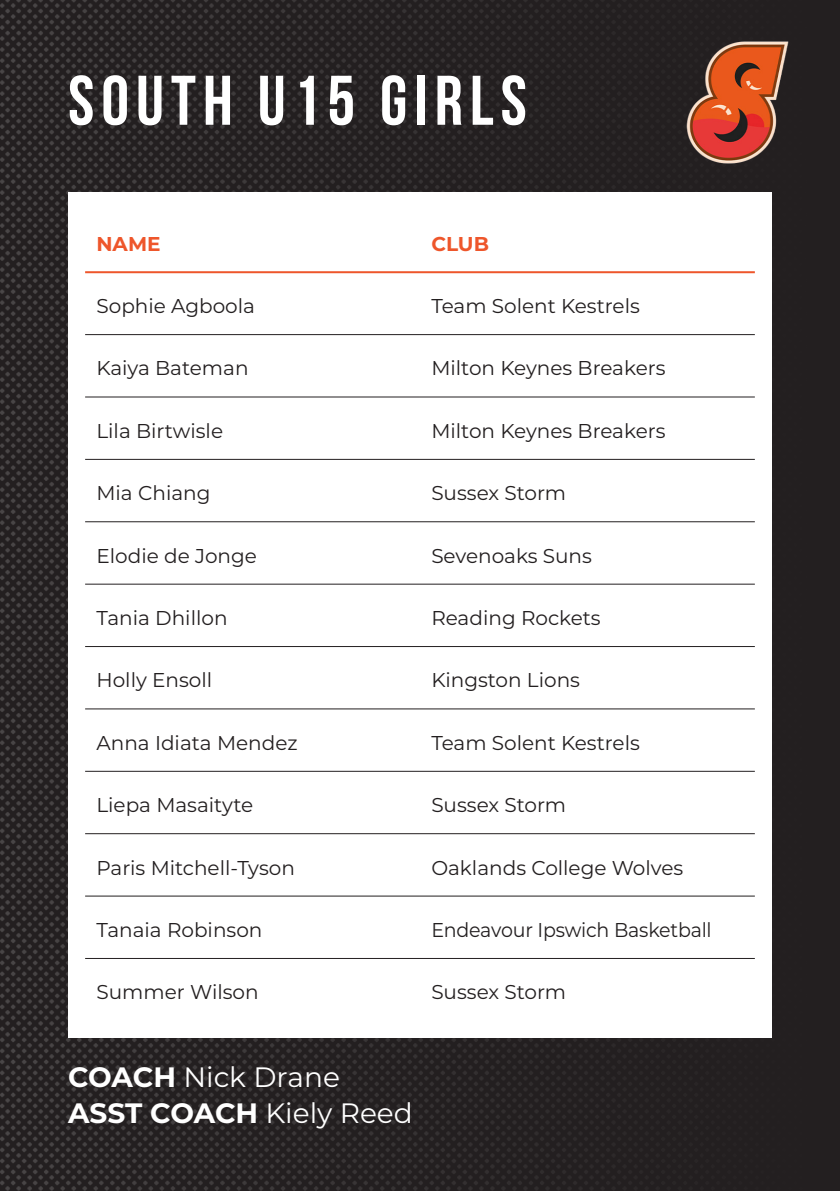
<style>
.page{position:relative;width:840px;height:1191px;background:#fff}
.page>*{position:absolute;margin:0;border:0;box-sizing:border-box;transform-origin:0 0}
.teamName{font:70px "Bebas Neue";letter-spacing:.1em;color:#fff}
.staff{font:700 28px "Montserrat";letter-spacing:-.01em;color:#fff}
.staff-2{font:28px "Montserrat";color:#fff}
.listContent{font:20px "Montserrat";color:#231f20}
.listContent-2{font:20px "Montserrat";color:#231f20;scale:.95 1}
.listHeading{font:700 20px "Montserrat";color:#ee562b}
.s1{font-weight:700}
.s2{font-weight:400}
</style>
<div class="page">
<img style="left:0;top:0;width:840px;height:1191px">
<div style="left:68px;top:193px;width:703px;height:844px;background:#fff"></div>
<hr style="left:85px;top:334px;width:335px;height:1px;background:#231f20">
<hr style="left:420px;top:334px;width:334px;height:1px;background:#231f20">
<hr style="left:85px;top:396px;width:335px;height:1px;background:#231f20">
<hr style="left:420px;top:396px;width:334px;height:1px;background:#231f20">
<hr style="left:85px;top:459px;width:335px;height:1px;background:#231f20">
<hr style="left:420px;top:459px;width:334px;height:1px;background:#231f20">
<hr style="left:85px;top:521px;width:335px;height:1px;background:#231f20">
<hr style="left:420px;top:521px;width:334px;height:1px;background:#231f20">
<hr style="left:85px;top:583px;width:335px;height:1px;background:#231f20">
<hr style="left:420px;top:583px;width:334px;height:1px;background:#231f20">
<hr style="left:85px;top:646px;width:335px;height:1px;background:#231f20">
<hr style="left:420px;top:646px;width:334px;height:1px;background:#231f20">
<hr style="left:85px;top:708px;width:335px;height:1px;background:#231f20">
<hr style="left:420px;top:708px;width:334px;height:1px;background:#231f20">
<hr style="left:85px;top:771px;width:335px;height:1px;background:#231f20">
<hr style="left:420px;top:771px;width:334px;height:1px;background:#231f20">
<hr style="left:85px;top:833px;width:335px;height:1px;background:#231f20">
<hr style="left:420px;top:833px;width:334px;height:1px;background:#231f20">
<hr style="left:85px;top:895px;width:335px;height:1px;background:#231f20">
<hr style="left:420px;top:895px;width:334px;height:1px;background:#231f20">
<hr style="left:85px;top:958px;width:335px;height:1px;background:#231f20">
<hr style="left:420px;top:958px;width:334px;height:1px;background:#231f20">
<hr style="left:85px;top:271px;width:335px;height:2px;background:#ee562b">
<hr style="left:420px;top:271px;width:334px;height:2px;background:#ee562b">
<img style="left:635px;top:0;width:204px;height:204px">
<p class="teamName" style="left:68px;top:62px;width:460px">SOUTH U15 GIRLS</p>
<p class="listHeading" style="left:96px;top:229px;width:66px">NAME</p>
<p class="listHeading" style="left:431px;top:229px;width:59px">CLUB</p>
<p class="listContent" style="left:96px;top:292px;width:160px">Sophie Agboola</p>
<p class="listContent" style="left:431px;top:292px;width:210px">Team Solent Kestrels</p>
<p class="listContent" style="left:96px;top:355px;width:153px">Kaiya Bateman</p>
<p class="listContent" style="left:431px;top:355px;width:235px">Milton Keynes Breakers</p>
<p class="listContent" style="left:96px;top:417px;width:128px">Lila Birtwisle</p>
<p class="listContent" style="left:431px;top:417px;width:235px">Milton Keynes Breakers</p>
<p class="listContent" style="left:96px;top:479px;width:115px">Mia Chiang</p>
<p class="listContent" style="left:431px;top:479px;width:136px">Sussex Storm</p>
<p class="listContent" style="left:96px;top:542px;width:162px">Elodie de Jonge</p>
<p class="listContent" style="left:431px;top:542px;width:162px">Sevenoaks Suns</p>
<p class="listContent" style="left:96px;top:604px;width:132px">Tania Dhillon</p>
<p class="listContent" style="left:431px;top:604px;width:171px">Reading Rockets</p>
<p class="listContent" style="left:96px;top:666px;width:117px">Holly Ensoll</p>
<p class="listContent" style="left:431px;top:666px;width:150px">Kingston Lions</p>
<p class="listContent" style="left:96px;top:729px;width:202px">Anna Idiata Mendez</p>
<p class="listContent" style="left:431px;top:729px;width:210px">Team Solent Kestrels</p>
<p class="listContent" style="left:96px;top:791px;width:158px">Liepa Masaityte</p>
<p class="listContent" style="left:431px;top:791px;width:136px">Sussex Storm</p>
<p class="listContent" style="left:96px;top:853px;width:200px">Paris Mitchell-Tyson</p>
<p class="listContent" style="left:431px;top:853px;width:253px">Oaklands College Wolves</p>
<p class="listContent" style="left:96px;top:916px;width:167px">Tanaia Robinson</p>
<p class="listContent-2" style="left:431px;top:916px;width:296px">Endeavour Ipswich Basketball</p>
<p class="listContent" style="left:96px;top:978px;width:164px">Summer Wilson</p>
<p class="listContent" style="left:431px;top:978px;width:136px">Sussex Storm</p>
<p class="staff-2" style="left:68px;top:1057px;width:273px"><span class="s1">COACH</span> Nick Drane</p>
<p class="staff" style="left:68px;top:1092px;width:346px">ASST COACH <span class="s2">Kiely Reed</span></p>
</div>
